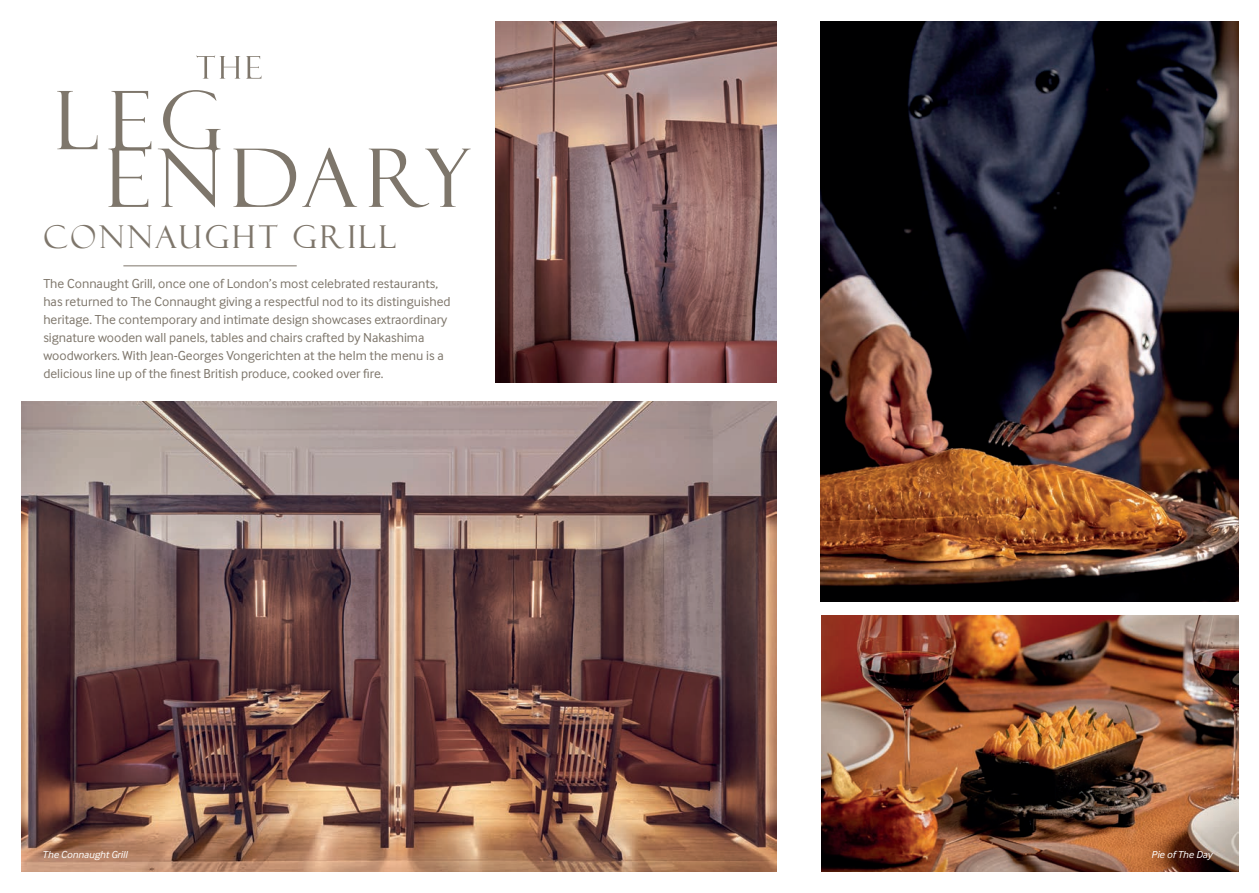
<style>
.page{position:relative;width:1259px;height:893px;background:#fff}
.page>*{position:absolute;margin:0;border:0;box-sizing:border-box;transform-origin:0 0}
.regular_7_9_Intro{font:81px "Felix Titling";letter-spacing:.1em;color:#7e766b}
.regular_7_9_Intro-2{font:31.5px "Felix Titling";letter-spacing:.1em;color:#7e766b}
.t1{font:13.5px/18px "Inter Face";color:#7e766b}
.t2{font:italic 10.5px "Inter Face";color:#fff}
</style>
<div class="page">
<img style="left:22px;top:402px;width:754px;height:470px">
<hr style="left:123px;top:265px;width:174px;height:1px;background:#7e766b">
<svg style="left:196px;top:55px;width:44px;height:24px"></svg>
<svg style="left:246px;top:56px;width:15px;height:23px"></svg>
<img style="left:821px;top:21px;width:417px;height:580px">
<img style="left:495px;top:21px;width:281px;height:362px">
<img style="left:821px;top:615px;width:417px;height:257px">
<p class="regular_7_9_Intro" style="left:56px;top:74px;width:167px">LEG</p>
<p class="regular_7_9_Intro" style="left:105px;top:132px;width:367px">ENDARY</p>
<p class="regular_7_9_Intro-2" style="left:43px;top:219px;width:355px">CONNAUGHT GRILL</p>
<p class="t1" style="left:43px;top:274px;width:409px">The Connaught Grill, once one of London’s most celebrated restaurants, has returned to The Connaught giving a respectful nod to its distinguished heritage. The contemporary and intimate design showcases extraordinary signature wooden wall panels, tables and chairs crafted by Nakashima woodworkers. With Jean-Georges Vongerichten at the helm the menu is a delicious line up of the finest British produce, cooked over fire.</p>
<p class="t2" style="left:42px;top:849px;width:87px">The Connaught Grill</p>
<p class="t2" style="left:1151px;top:849px;width:62px">Pie of The Day</p>
</div>
